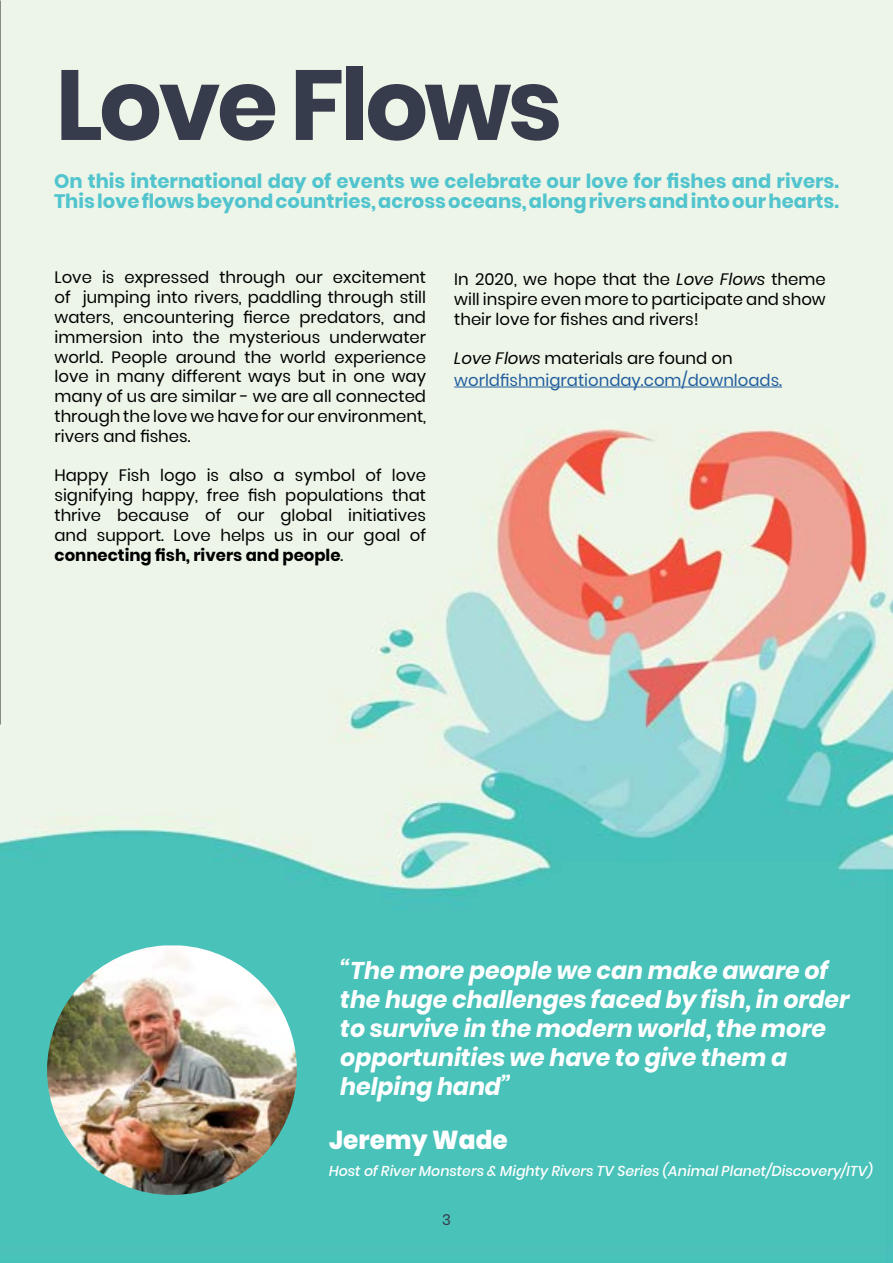
<style>
.page{position:relative;width:893px;height:1263px;background:#fff}
.page>*{position:absolute;margin:0;border:0;box-sizing:border-box;transform-origin:0 0}
.t1{font:700 99px "Poppins";letter-spacing:-.04em;color:#373c4c}
.t2{font:800 25.95px "Poppins";color:#fff;scale:.96 1}
.t3{font:italic 700 24.15px/29.1px "Poppins";color:#fff}
.t4{font:700 19.5px/19.5px "Poppins";color:#51c4ce}
.t5{font:16.5px/19.8px "Poppins";color:#000;text-align:justify}
.t6{font:16.5px/21.6px "Poppins";color:#215e9e}
.t7{font:15px "Poppins";color:#373c4c}
.t8{font:italic 500 14.4px "Poppins";color:#fff}
.s1{font-weight:700}
.s2{font-style:italic}
.s3{font-style:italic;color:#000}
.s4{color:#000}
</style>
<div class="page">
<img style="left:0;top:0;width:893px;height:1263px">
<img style="left:0;top:0;width:1px;height:725px">
<hr style="left:454px;top:387px;width:328px;height:1px;background:#215e9e">
<img style="left:47px;top:945px;width:250px;height:250px;border-radius:123px">
<h1 class="t1" style="left:56px;top:48px;width:508px">Love Flows</h1>
<p class="t4" style="left:54px;top:172px;width:786px">On this international day of events we celebrate our love for fishes and rivers.<br>This love flows beyond countries, across oceans, along rivers and into our hearts.</p>
<p class="t5" style="left:55px;top:268px;width:373px">Love is expressed through our excitement of jumping into rivers, paddling through still waters, encountering fierce predators, and immersion into the mysterious underwater world. People around the world experience love in many different ways but in one way many of us are similar - we are all connected through the love we have for our environment, rivers and fishes.</p>
<p class="t5" style="left:55px;top:466px;width:373px">Happy Fish logo is also a symbol of love signifying happy, free fish populations that thrive because of our global initiatives and support. Love helps us in our goal of <span class="s1">connecting fish, rivers and people</span>.</p>
<p class="t5" style="left:454px;top:269px;width:373px">In 2020, we hope that the <span class="s2">Love Flows</span> theme will inspire even more to participate and show their love for fishes and rivers!</p>
<p class="t6" style="left:454px;top:348px;width:329px"><span class="s3">Love Flows</span> <span class="s4">materials are found on </span>worldfishmigrationday.com/downloads.</p>
<h3 class="t3" style="left:340px;top:956px;width:511px">“The more people we can make aware of the huge challenges faced by fish, in order to survive in the modern world, the more opportunities we have to give them a helping hand”</h3>
<h2 class="t2" style="left:329px;top:1125px;width:188px">Jeremy Wade</h2>
<p class="t8" style="left:329px;top:1163px;width:545px">Host of River Monsters &amp; Mighty Rivers TV Series (Animal Planet/Discovery/ITV)</p>
<p class="t7" style="left:442px;top:1211px;width:10px">3</p>
</div>
